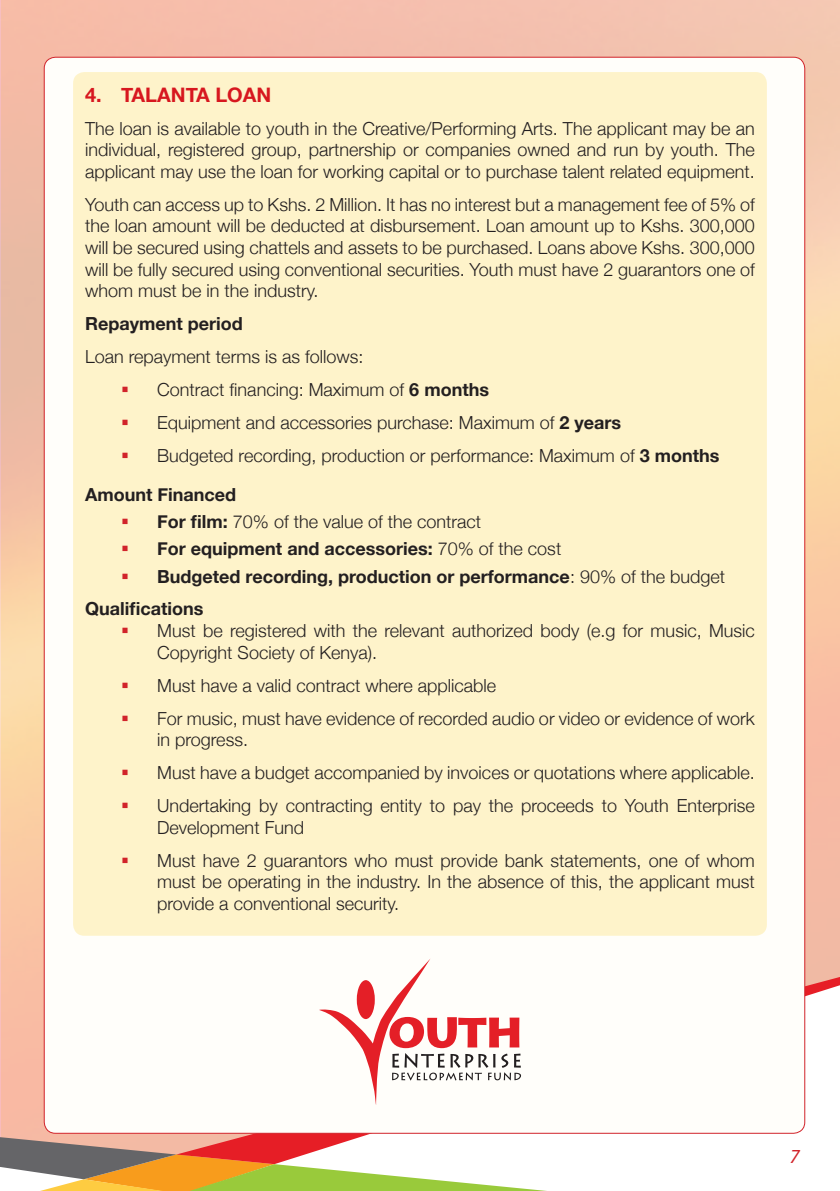
<style>
.page{position:relative;width:840px;height:1191px;background:#fff}
.page>*{position:absolute;margin:0;border:0;box-sizing:border-box;transform-origin:0 0}
.t1{font:700 20px "Helvetica Neue";color:#d7171f}
.t2{font:italic 20px "Myriad Pro";color:#d1232a}
.t3{font:300 18px/21.6px "Helvetica Neue";color:#231f20}
.t4{font:700 18px/33px "Helvetica Neue";color:#231f20}
.s1{color:#d1232a}
.s2{font-weight:700}
.s3{font-weight:300}
</style>
<div class="page">
<img style="left:0;top:0;width:839px;height:972px">
<svg style="left:547px;top:972px;width:292px;height:162px"></svg>
<div style="left:44px;top:57px;width:760px;height:1076px;background:#fffefa;border-radius:11px"></div>
<div style="left:73px;top:72px;width:693px;height:863px;background:#fef3ca;border-radius:11px"></div>
<svg style="left:0;top:958px;width:547px;height:233px"></svg>
<p class="t1" style="left:85px;top:79px;width:188px">4. TALANTA LOAN</p>
<p class="t3" style="left:85px;top:116px;width:671px;text-align:justify">The loan is available to youth in the Creative/Performing Arts. The applicant may be an individual, registered group, partnership or companies owned and run by youth. The applicant may use the loan for working capital or to purchase talent related equipment.</p>
<p class="t3" style="left:85px;top:192px;width:671px;text-align:justify">Youth can access up to Kshs. 2 Million. It has no interest but a management fee of 5% of the loan amount will be deducted at disbursement. Loan amount up to Kshs. 300,000 will be secured using chattels and assets to be purchased. Loans above Kshs. 300,000 will be fully secured using conventional securities. Youth must have 2 guarantors one of whom must be in the industry.</p>
<p class="t4" style="left:85px;top:308px;width:159px">Repayment period</p>
<p class="t3" style="left:85px;top:345px;width:280px">Loan repayment terms is as follows:</p>
<p class="t3" style="left:121px;top:377px;width:369px"><span class="s1">▪</span> Contract financing: Maximum of <span class="s2">6 months</span></p>
<p class="t3" style="left:121px;top:410px;width:501px"><span class="s1">▪</span> Equipment and accessories purchase: Maximum of <span class="s2">2 years</span></p>
<p class="t3" style="left:85px;top:435px;width:635px;line-height:38.6px;text-indent:36px"><span class="s1">▪</span> Budgeted recording, production or performance: Maximum of <span class="s2">3 months<br>Amount Financed</span></p>
<p class="t3" style="left:121px;top:509px;width:361px"><span class="s1">▪</span> <span class="s2">For film:</span> 70% of the value of the contract</p>
<p class="t4" style="left:121px;top:533px;width:441px"><span class="s1">▪</span> For equipment and accessories: <span class="s3">70% of the cost</span></p>
<p class="t4" style="left:85px;top:560px;width:641px;text-indent:36px"><span class="s1">▪</span> Budgeted recording, production or performance<span class="s3">: 90% of the budget<br></span>Qualifications</p>
<p class="t3" style="left:157px;top:618px;width:598px;text-indent:-36px"><span class="s1">▪</span> Must be registered with the relevant authorized body (e.g for music, Music<br>Copyright Society of Kenya).</p>
<p class="t3" style="left:121px;top:673px;width:376px"><span class="s1">▪</span> Must have a valid contract where applicable</p>
<p class="t3" style="left:157px;top:706px;width:598px;text-indent:-36px"><span class="s1">▪</span> For music, must have evidence of recorded audio or video or evidence of work in progress.</p>
<p class="t3" style="left:121px;top:760px;width:634px"><span class="s1">▪</span> Must have a budget accompanied by invoices or quotations where applicable.</p>
<p class="t3" style="left:157px;top:793px;width:598px;text-indent:-36px"><span class="s1">▪</span> Undertaking by contracting entity to pay the proceeds to Youth Enterprise<br>Development Fund</p>
<p class="t3" style="left:157px;top:848px;width:598px;text-align:justify;text-indent:-36px"><span class="s1">▪</span> Must have 2 guarantors who must provide bank statements, one of whom must be operating in the industry. In the absence of this, the applicant must provide a conventional security.</p>
<p class="t2" style="left:789px;top:1143px;width:11px">7</p>
</div>
